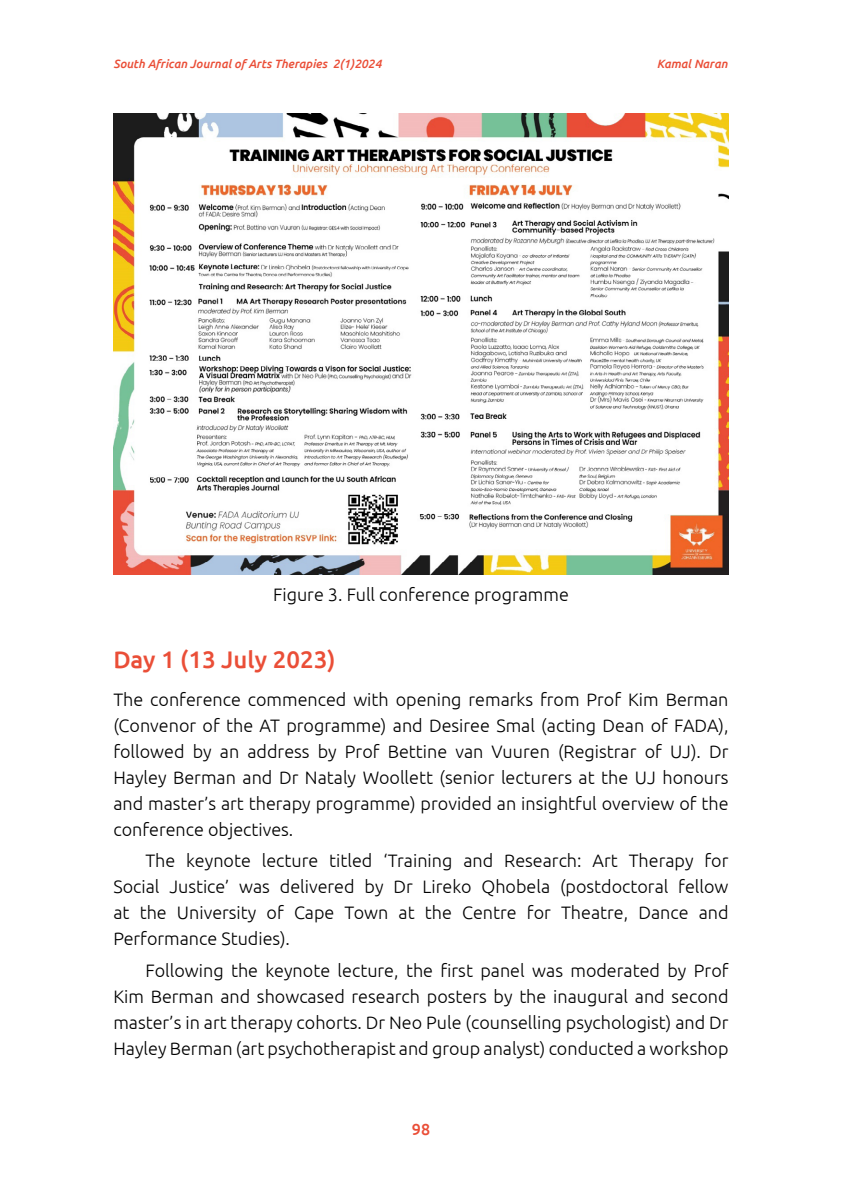
<style>
.page{position:relative;width:842px;height:1191px;background:#fff}
.page>*{position:absolute;margin:0;border:0;box-sizing:border-box;transform-origin:0 0}
.Heading_1{font:500 24px "Ubuntu";color:#ea4e37}
.Body_text{font:300 18px/26px "Ubuntu";color:#000;text-align:justify}
.Body_text_first_par{font:300 18px/26px "Ubuntu";color:#000;text-align:justify}
.Figure_Caption{font:300 18px "Ubuntu";color:#000}
.t1{font:500 16px "Ubuntu";color:#ea4e37}
.t2{font:italic 500 12px "Ubuntu";color:#ea4e37}
</style>
<div class="page">
<img style="left:113px;top:113px;width:616px;height:462px">
<p class="t2" style="left:113px;top:56px;width:270px">South African Journal of Arts Therapies 2(1)2024</p>
<p class="t2" style="left:657px;top:56px;width:72px">Kamal Naran</p>
<p class="Figure_Caption" style="left:273px;top:584px;width:297px">Figure 3. Full conference programme</p>
<p class="Heading_1" style="left:113px;top:644px;width:224px">Day 1 (13 July 2023)</p>
<p class="Body_text_first_par" style="left:113px;top:686px;width:617px">The conference commenced with opening remarks from Prof Kim Berman (Convenor of the AT programme) and Desiree Smal (acting Dean of FADA), followed by an address by Prof Bettine van Vuuren (Registrar of UJ). Dr Hayley Berman and Dr Nataly Woollett (senior lecturers at the UJ honours and master’s art therapy programme) provided an insightful overview of the conference objectives.</p>
<p class="Body_text" style="left:113px;top:847px;width:617px;text-indent:32px">The keynote lecture titled ‘Training and Research: Art Therapy for Social Justice’ was delivered by Dr Lireko Qhobela (postdoctoral fellow at the University of Cape Town at the Centre for Theatre, Dance and Performance Studies).</p>
<p class="Body_text" style="left:113px;top:957px;width:617px;text-indent:32px">Following the keynote lecture, the first panel was moderated by Prof Kim Berman and showcased research posters by the inaugural and second master’s in art therapy cohorts. Dr Neo Pule (counselling psychologist) and Dr Hayley Berman (art psychotherapist and group analyst) conducted a workshop</p>
<p class="t1" style="left:412px;top:1119px;width:20px">98</p>
</div>
